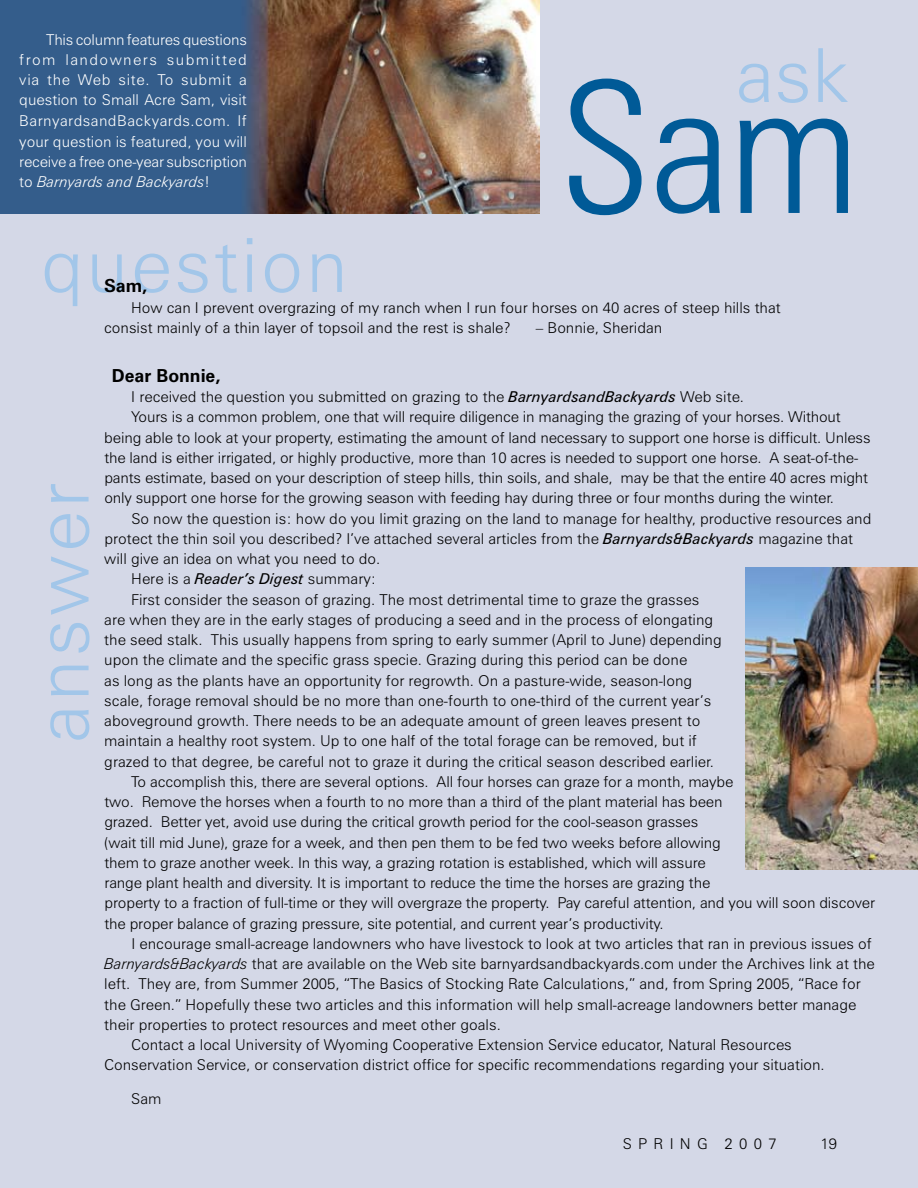
<style>
.page{position:relative;width:918px;height:1188px;background:#d4d8e7}
.page>*{position:absolute;margin:0;border:0;box-sizing:border-box;transform-origin:0 0}
.t1{font:300 condensed 183.6px "Zurich BT";color:#005a97}
.t2{font:300 74.7px "Zurich BT";letter-spacing:.03em;color:#a2c6e9}
.t3{font:700 18px "Zurich BT";color:#000}
.t4{font:300 15px/20.2px "Zurich BT";color:#000}
.t5{font:300 15px/20.4px "Zurich BT";letter-spacing:-.015em;color:#fff;text-align:justify}
.s1{font-style:italic}
.s2{font-weight:400;font-style:italic}
</style>
<div class="page">
<img style="left:0;top:0;width:540px;height:213px">
<img style="left:745px;top:567px;width:173px;height:302px">
<p class="t5" style="left:19px;top:29px;width:229px;text-indent:27px">This column features questions from landowners submitted via the Web site. To submit a question to Small Acre Sam, visit BarnyardsandBackyards.com. If your question is featured, you will receive a free one-year subscription to <span class="s1">Barnyards and Backyards</span>!</p>
<h2 class="t2" style="left:736px;top:30px;width:115px">ask</h2>
<h1 class="t1" style="left:559px;top:36px;width:301px">Sam</h1>
<h2 class="t2" style="left:40px;top:220px;width:309px">question</h2>
<p class="t3" style="left:104px;top:275px;width:45px">Sam,</p>
<p class="t4" style="left:104px;top:297px;width:678px;text-indent:27px">How can I prevent overgrazing of my ranch when I run four horses on 40 acres of steep hills that consist mainly of a thin layer of topsoil and the rest is shale?</p>
<p class="t4" style="left:536px;top:317px;width:128px">– Bonnie, Sheridan</p>
<h2 class="t2" style="left:17px;top:743px;width:262px;rotate:-90deg">answer</h2>
<p class="t3" style="left:112px;top:365px;width:110px">Dear Bonnie,</p>
<p class="t4" style="left:131px;top:387px;width:614px">I received the question you submitted on grazing to the <span class="s2">BarnyardsandBackyards</span> Web site.</p>
<p class="t4" style="left:131px;top:407px;width:711px">Yours is a common problem, one that will require diligence in managing the grazing of your horses. Without</p>
<p class="t4" style="left:104px;top:427px;width:768px">being able to look at your property, estimating the amount of land necessary to support one horse is difficult. Unless</p>
<p class="t4" style="left:104px;top:447px;width:755px">the land is either irrigated, or highly productive, more than 10 acres is needed to support one horse. A seat-of-the-</p>
<p class="t4" style="left:104px;top:468px;width:765px">pants estimate, based on your description of steep hills, thin soils, and shale, may be that the entire 40 acres might</p>
<p class="t4" style="left:104px;top:488px;width:731px">only support one horse for the growing season with feeding hay during three or four months during the winter.</p>
<p class="t4" style="left:131px;top:508px;width:742px">So now the question is: how do you limit grazing on the land to manage for healthy, productive resources and</p>
<p class="t4" style="left:104px;top:528px;width:750px">protect the thin soil you described? I’ve attached several articles from the <span class="s2">Barnyards&amp;Backyards</span> magazine that</p>
<p class="t4" style="left:104px;top:549px;width:278px">will give an idea on what you need to do.</p>
<p class="t4" style="left:131px;top:569px;width:246px">Here is a <span class="s2">Reader’s Digest</span> summary:</p>
<p class="t4" style="left:131px;top:589px;width:569px">First consider the season of grazing. The most detrimental time to graze the grasses</p>
<p class="t4" style="left:104px;top:609px;width:611px">are when they are in the early stages of producing a seed and in the process of elongating</p>
<p class="t4" style="left:104px;top:630px;width:619px">the seed stalk. This usually happens from spring to early summer (April to June) depending</p>
<p class="t4" style="left:104px;top:650px;width:585px">upon the climate and the specific grass specie. Grazing during this period can be done</p>
<p class="t4" style="left:104px;top:670px;width:589px">as long as the plants have an opportunity for regrowth. On a pasture-wide, season-long</p>
<p class="t4" style="left:104px;top:690px;width:609px">scale, forage removal should be no more than one-fourth to one-third of the current year’s</p>
<p class="t4" style="left:104px;top:711px;width:598px">aboveground growth. There needs to be an adequate amount of green leaves present to</p>
<p class="t4" style="left:104px;top:731px;width:594px">maintain a healthy root system. Up to one half of the total forage can be removed, but if</p>
<p class="t4" style="left:104px;top:751px;width:611px">grazed to that degree, be careful not to graze it during the critical season described earlier.</p>
<p class="t4" style="left:131px;top:771px;width:604px">To accomplish this, there are several options. All four horses can graze for a month, maybe</p>
<p class="t4" style="left:104px;top:792px;width:620px">two. Remove the horses when a fourth to no more than a third of the plant material has been</p>
<p class="t4" style="left:104px;top:812px;width:595px">grazed. Better yet, avoid use during the critical growth period for the cool-season grasses</p>
<p class="t4" style="left:104px;top:832px;width:618px">(wait till mid June), graze for a week, and then pen them to be fed two weeks before allowing</p>
<p class="t4" style="left:104px;top:852px;width:603px">them to graze another week. In this way, a grazing rotation is established, which will assure</p>
<p class="t4" style="left:104px;top:873px;width:607px">range plant health and diversity. It is important to reduce the time the horses are grazing the</p>
<p class="t4" style="left:104px;top:893px;width:772px">property to a fraction of full-time or they will overgraze the property. Pay careful attention, and you will soon discover</p>
<p class="t4" style="left:104px;top:913px;width:561px">the proper balance of grazing pressure, site potential, and current year’s productivity.</p>
<p class="t4" style="left:132px;top:933px;width:742px">I encourage small-acreage landowners who have livestock to look at two articles that ran in previous issues of</p>
<p class="t4" style="left:104px;top:954px;width:772px"><span class="s1">Barnyards&amp;Backyards</span> that are available on the Web site barnyardsandbackyards.com under the Archives link at the</p>
<p class="t4" style="left:104px;top:974px;width:758px">left. They are, from Summer 2005, “The Basics of Stocking Rate Calculations,” and, from Spring 2005, “Race for</p>
<p class="t4" style="left:104px;top:994px;width:754px">the Green.” Hopefully these two articles and this information will help small-acreage landowners better manage</p>
<p class="t4" style="left:104px;top:1014px;width:398px">their properties to protect resources and meet other goals.</p>
<p class="t4" style="left:131px;top:1035px;width:662px">Contact a local University of Wyoming Cooperative Extension Service educator, Natural Resources</p>
<p class="t4" style="left:104px;top:1055px;width:722px">Conservation Service, or conservation district office for specific recommendations regarding your situation.</p>
<p class="t4" style="left:131px;top:1089px;width:32px">Sam</p>
<p class="t4" style="left:623px;top:1133px;width:15px">spring2</p>
<p class="t4" style="left:739px;top:1133px;width:39px">007</p>
<p class="t4" style="left:820px;top:1133px;width:18px">19</p>
</div>
